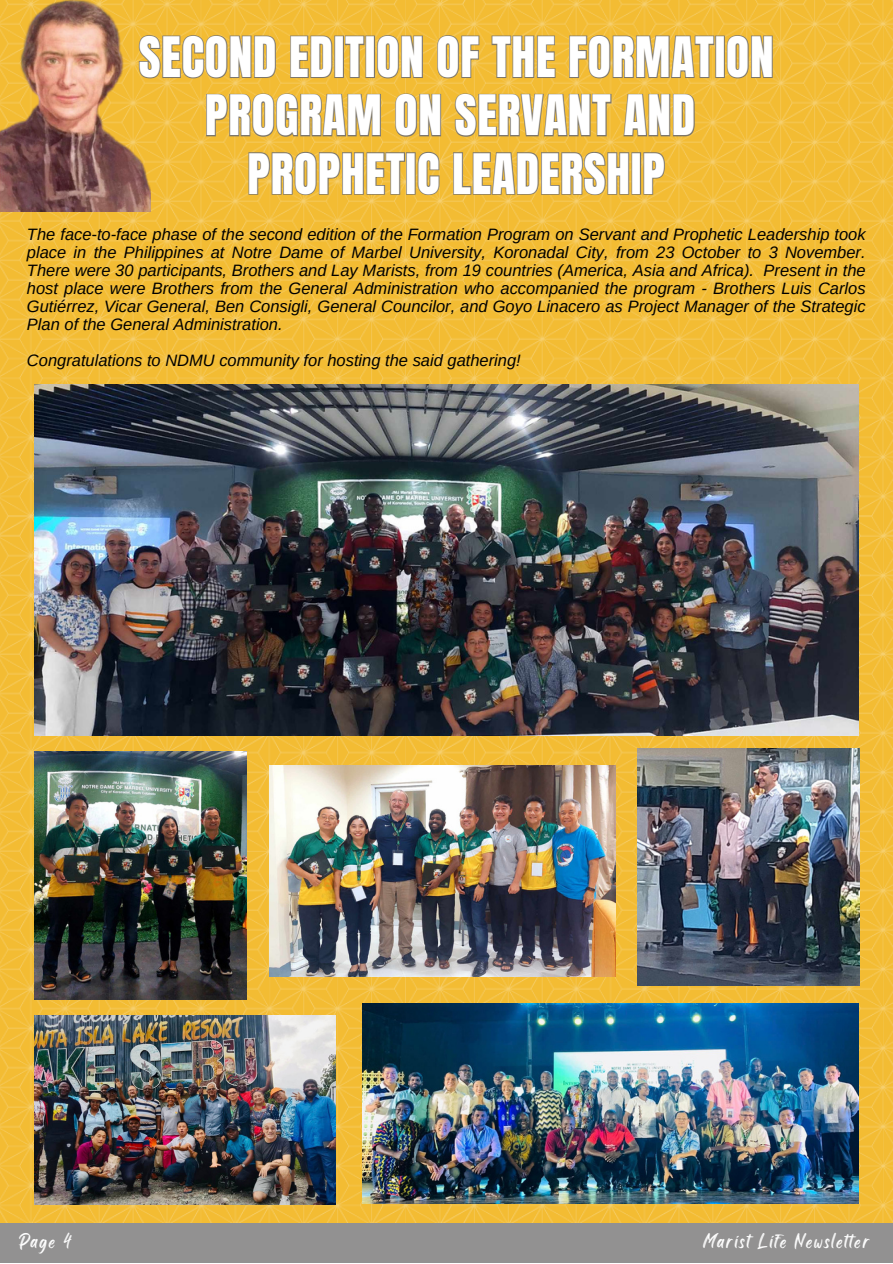
<style>
.page{position:relative;width:893px;height:1264px;background:#fff}
.page>*{position:absolute;margin:0;border:0;box-sizing:border-box;transform-origin:0 0}
.t1{font:47.4px/58.3px "Anton";letter-spacing:.015em;color:#fff;text-align:center}
.t2{font:18.6px "Black Bones";letter-spacing:.1em;color:#fff}
.t3{font:italic 16.5px/18px "Arimo";color:#000;text-align:justify}
</style>
<div class="page">
<img style="left:0;top:0;width:892px;height:1223px">
<div style="left:0;top:1223px;width:892px;height:39px;background:#929191"></div>
<img style="left:0;top:0;width:138px;height:211px">
<img style="left:34px;top:385px;width:824px;height:350px">
<img style="left:34px;top:751px;width:213px;height:248px">
<img style="left:637px;top:749px;width:221px;height:236px">
<img style="left:270px;top:919px;width:345px;height:57px">
<img style="left:363px;top:1003px;width:495px;height:200px">
<img style="left:34px;top:1015px;width:301px;height:189px">
<img style="left:138px;top:0;width:635px;height:803px">
<img style="left:205px;top:0;width:490px;height:861px">
<img style="left:247px;top:0;width:418px;height:919px">
<p class="t1" style="left:139px;top:29px;width:636px">SECOND EDITION OF THE FORMATION<br>PROGRAM ON SERVANT AND</p>
<p class="t1" style="left:247px;top:145px;width:419px">PROPHETIC LEADERSHIP</p>
<p class="t3" style="left:27px;top:225px;width:840px">The face-to-face phase of the second edition of the Formation Program on Servant and Prophetic Leadership took place in the Philippines at Notre Dame of Marbel University, Koronadal City, from 23 October to 3 November.<br>There were 30 participants, Brothers and Lay Marists, from 19 countries (America, Asia and Africa). Present in the host place were Brothers from the General Administration who accompanied the program - Brothers Luis Carlos Gutiérrez, Vicar General, Ben Consigli, General Councilor, and Goyo Linacero as Project Manager of the Strategic Plan of the General Administration.</p>
<p class="t3" style="left:27px;top:351px;width:495px">Congratulations to NDMU community for hosting the said gathering!</p>
<p class="t2" style="left:19px;top:1227px;width:54px">Page 4</p>
<p class="t2" style="left:703px;top:1227px;width:168px">Marist Life Newsletter</p>
</div>
